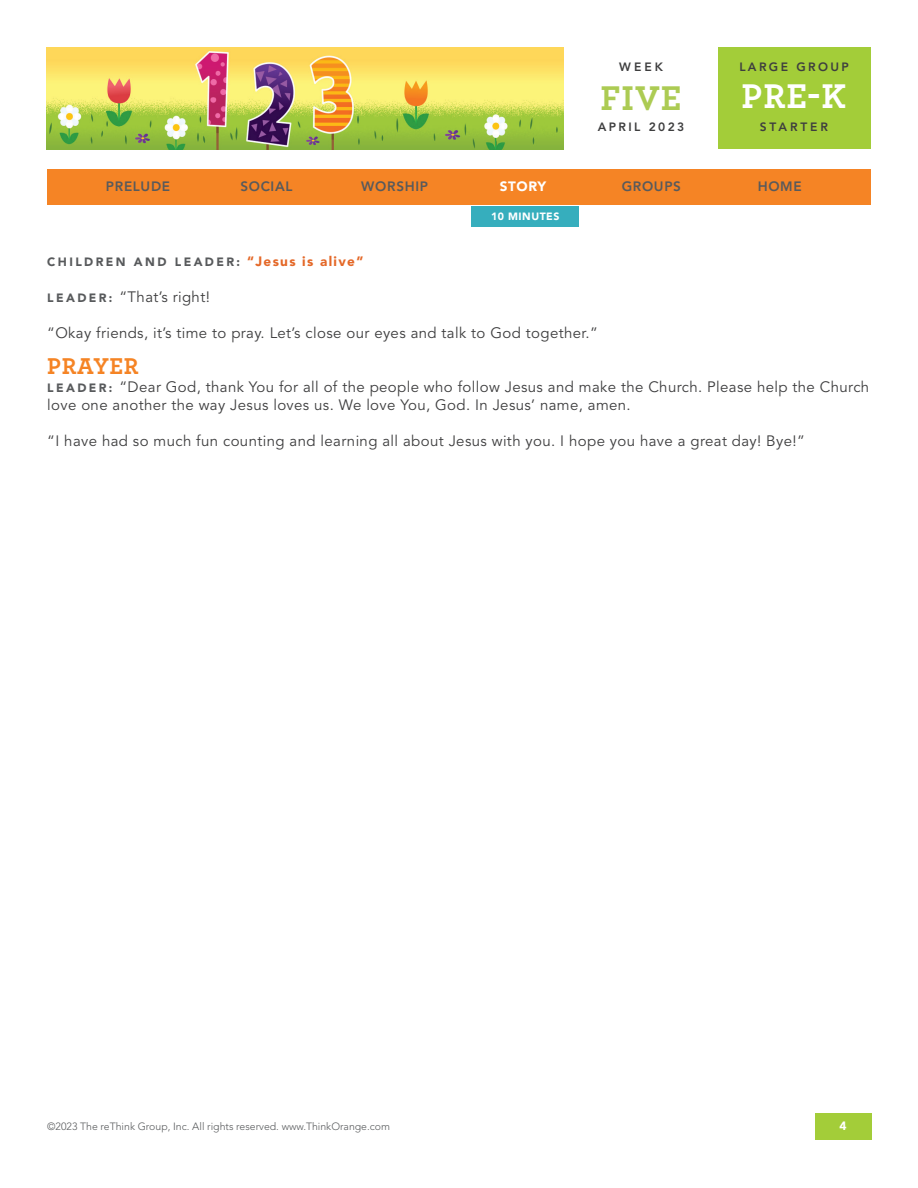
<style>
.page{position:relative;width:918px;height:1188px;background:#fff}
.page>*{position:absolute;margin:0;border:0;box-sizing:border-box;transform-origin:0 0}
.t1{font:700 36px "Archer Pro";color:#fff}
.t2{font:700 36px "Archer Pro";color:#accb53}
.t3{font:700 24px "Archer Pro";letter-spacing:.025em;color:#f58425}
.t4{font:15px/18px "Avenir LT Std";letter-spacing:.025em;color:#3e3e3f}
.t5{font:800 13.5px "Avenir LT Std";letter-spacing:.05em;color:#585a5c}
.t6{font:900 13.5px "Avenir LT Std";letter-spacing:.05em;color:#fff}
.t7{font:900 12px "Avenir LT Std";letter-spacing:.2em;color:#585a5c}
.t8{font:800 12px "Avenir LT Std";letter-spacing:.2em;color:#3e3e3f}
.t9{font:800 12px "Avenir LT Std";letter-spacing:.25em;color:#3e3e3f}
.t10{font:900 12px "Avenir LT Std";color:#fff}
.t11{font:300 10.5px "Avenir LT Std";color:#585a5c}
.t12{font:900 10.5px "Avenir LT Std";letter-spacing:.05em;color:#fff}
.s1{font-size:13.5px;color:#e46828}
.s2{font-weight:900;font-size:12px;color:#585a5c}
</style>
<div class="page">
<img style="left:46px;top:47px;width:518px;height:102px">
<div style="left:717px;top:47px;width:154px;height:102px;background:#a3cd39"></div>
<div style="left:471px;top:206px;width:108px;height:20px;background:#36aebd"></div>
<div style="left:47px;top:170px;width:824px;height:36px;background:#f58425"></div>
<div style="left:815px;top:1113px;width:57px;height:27px;background:#a3cd39"></div>
<p class="t8" style="left:619px;top:59px;width:45px">WEEK</p>
<p class="t8" style="left:739px;top:59px;width:111px">LARGE GROUP</p>
<h1 class="t2" style="left:601px;top:69px;width:82px">FIVE</h1>
<h1 class="t1" style="left:742px;top:68px;width:106px">PRE-K</h1>
<p class="t8" style="left:598px;top:120px;width:88px">APRIL 2023</p>
<p class="t9" style="left:760px;top:120px;width:70px">STARTER</p>
<p class="t5" style="left:106px;top:178px;width:66px">PRELUDE</p>
<p class="t5" style="left:240px;top:178px;width:54px">SOCIAL</p>
<p class="t5" style="left:361px;top:178px;width:68px">WORSHIP</p>
<p class="t6" style="left:500px;top:178px;width:48px">STORY</p>
<p class="t5" style="left:622px;top:178px;width:61px">GROUPS</p>
<p class="t5" style="left:758px;top:178px;width:46px">HOME</p>
<p class="t12" style="left:491px;top:210px;width:70px">10 MINUTES</p>
<p class="t7" style="left:47px;top:254px;width:318px">CHILDREN AND LEADER: <span class="s1">“Jesus is alive”</span></p>
<p class="t4" style="left:47px;top:288px;width:164px"><span class="s2">L E A D E R :</span> “That’s right!</p>
<p class="t4" style="left:47px;top:324px;width:552px">“Okay friends, it’s time to pray. Let’s close our eyes and talk to God together.”</p>
<h2 class="t3" style="left:47px;top:347px;width:93px">PRAYER</h2>
<p class="t4" style="left:47px;top:378px;width:824px"><span class="s2">L E A D E R :</span> “Dear God, thank You for all of the people who follow Jesus and make the Church. Please help the Church love one another the way Jesus loves us. We love You, God. In Jesus’ name, amen.</p>
<p class="t4" style="left:47px;top:432px;width:759px">“I have had so much fun counting and learning all about Jesus with you. I hope you have a great day! Bye!”</p>
<p class="t11" style="left:47px;top:1120px;width:344px">©2023 The reThink Group, Inc. All rights reserved. www.ThinkOrange.com</p>
<p class="t10" style="left:840px;top:1118px;width:9px">4</p>
</div>
